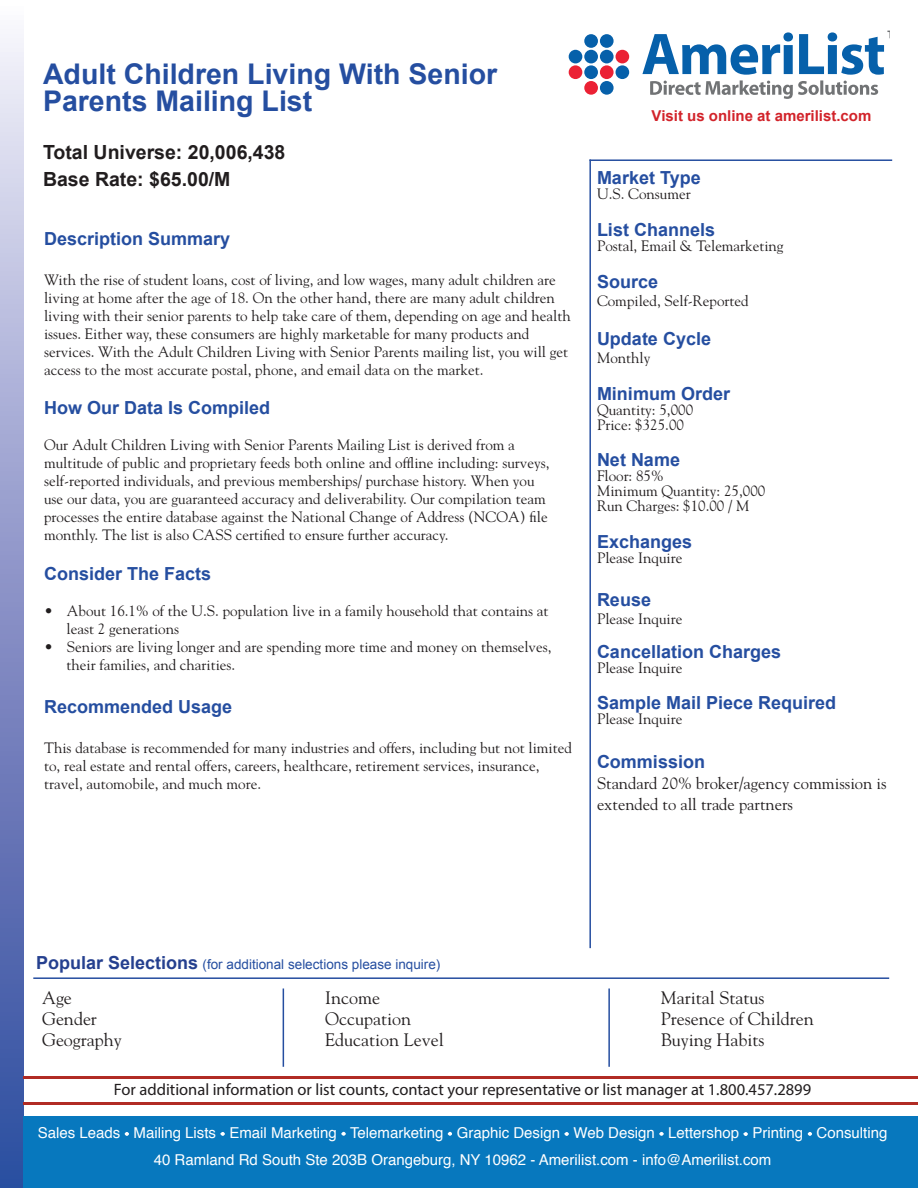
<style>
.page{position:relative;width:918px;height:1188px;background:#fff}
.page>*{position:absolute;margin:0;border:0;box-sizing:border-box;transform-origin:0 0}
.t1{font:700 28.5px/27px "Arial";color:#254ea0}
.t2{font:700 19.5px/27px "Arial";color:#211d1e}
.t3{font:700 18px "Arial";color:#254ea0}
.t4{font:18px/21px "Goudy";color:#211d1e}
.t5{font:16.5px "Myriad Pro";color:#211d1e}
.t6{font:16.5px/21px "Goudy";color:#211d1e}
.t7{font:15px/18px "Goudy";color:#211d1e}
.t8{font:15px/27px "Helvetica";color:#fff;text-align:center}
.t9{font:700 15px "Arial";color:#d2232a}
.t10{font:13.5px "Arial";color:#254ea0}
.s1{font-weight:700;font-size:18px;color:#25408f}
</style>
<div class="page">
<div style="left:0;top:1px;width:24px;height:1187px;background:linear-gradient(to bottom,#f4eef9,#28439b)"></div>
<div style="left:584px;top:34px;width:14px;height:14px;background:#0660aa;border-radius:50%"></div>
<div style="left:584px;top:50px;width:14px;height:13px;background:#0660aa;border-radius:50%"></div>
<div style="left:584px;top:65px;width:14px;height:14px;background:#0660aa;border-radius:50%"></div>
<div style="left:584px;top:81px;width:14px;height:14px;background:#eb2134;border-radius:50%"></div>
<div style="left:600px;top:34px;width:14px;height:14px;background:#0660aa;border-radius:50%"></div>
<div style="left:600px;top:50px;width:14px;height:13px;background:#0660aa;border-radius:50%"></div>
<div style="left:600px;top:65px;width:14px;height:14px;background:#eb2134;border-radius:50%"></div>
<div style="left:600px;top:81px;width:14px;height:14px;background:#0660aa;border-radius:50%"></div>
<div style="left:616px;top:50px;width:13px;height:13px;background:#eb2134;border-radius:50%"></div>
<svg style="left:642px;top:31px;width:247px;height:68px"></svg>
<div style="left:616px;top:65px;width:13px;height:14px;background:#0660aa;border-radius:50%"></div>
<div style="left:569px;top:50px;width:13px;height:13px;background:#0660aa;border-radius:50%"></div>
<div style="left:569px;top:65px;width:13px;height:14px;background:#eb2134;border-radius:50%"></div>
<hr style="left:24px;top:1102px;width:894px;height:2px;background:#b12b24">
<div style="left:24px;top:1117px;width:894px;height:71px;background:#0778be"></div>
<hr style="left:589px;top:159px;width:303px;height:2px;background:#254ea0">
<hr style="left:589px;top:159px;width:2px;height:789px;background:#254ea0">
<svg style="left:125px;top:1132px;width:4px;height:4px"></svg>
<svg style="left:221px;top:1132px;width:4px;height:4px"></svg>
<svg style="left:342px;top:1132px;width:4px;height:4px"></svg>
<svg style="left:448px;top:1132px;width:4px;height:4px"></svg>
<svg style="left:565px;top:1132px;width:4px;height:4px"></svg>
<svg style="left:660px;top:1132px;width:4px;height:4px"></svg>
<svg style="left:744px;top:1132px;width:4px;height:4px"></svg>
<svg style="left:808px;top:1132px;width:4px;height:4px"></svg>
<hr style="left:24px;top:1076px;width:894px;height:3px;background:#b12b24">
<hr style="left:33px;top:977px;width:856px;height:2px;background:#254ea0">
<hr style="left:283px;top:988px;width:1px;height:79px;background:#254ea0">
<hr style="left:608px;top:988px;width:2px;height:79px;background:#254ea0">
<h1 class="t1" style="left:43px;top:62px;width:456px">Adult Children Living With Senior<br>Parents Mailing List</h1>
<h2 class="t2" style="left:43px;top:140px;width:244px">Total Universe: 20,006,438<br>Base Rate: $65.00/M</h2>
<p class="t3" style="left:44px;top:227px;width:188px">Description Summary</p>
<p class="t7" style="left:44px;top:270px;width:528px">With the rise of student loans, cost of living, and low wages, many adult children are living at home after the age of 18. On the other hand, there are many adult children living with their senior parents to help take care of them, depending on age and health issues. Either way, these consumers are highly marketable for many products and services. With the Adult Children Living with Senior Parents mailing list, you will get access to the most accurate postal, phone, and email data on the market.</p>
<p class="t3" style="left:44px;top:396px;width:228px">How Our Data Is Compiled</p>
<p class="t7" style="left:44px;top:436px;width:507px">Our Adult Children Living with Senior Parents Mailing List is derived from a multitude of public and proprietary feeds both online and offline including: surveys, self-reported individuals, and previous memberships/ purchase history. When you use our data, you are guaranteed accuracy and deliverability. Our compilation team processes the entire database against the National Change of Address (NCOA) file monthly. The list is also CASS certified to ensure further accuracy.</p>
<p class="t3" style="left:44px;top:562px;width:169px">Consider The Facts</p>
<p class="t7" style="left:67px;top:601px;width:483px;text-indent:-23px">• About 16.1% of the U.S. population live in a family household that contains at least 2 generations</p>
<p class="t7" style="left:67px;top:637px;width:486px;text-indent:-23px">• Seniors are living longer and are spending more time and money on themselves, their families, and charities.</p>
<p class="t3" style="left:44px;top:695px;width:190px">Recommended Usage</p>
<p class="t7" style="left:44px;top:738px;width:529px">This database is recommended for many industries and offers, including but not limited to, real estate and rental offers, careers, healthcare, retirement services, insurance, travel, automobile, and much more.</p>
<p class="t9" style="left:652px;top:106px;width:221px">Visit us online at amerilist.com</p>
<p class="t3" style="left:597px;top:166px;width:105px">Market Type</p>
<p class="t7" style="left:597px;top:185px;width:95px">U.S. Consumer</p>
<p class="t3" style="left:597px;top:218px;width:120px">List Channels</p>
<p class="t7" style="left:597px;top:236px;width:188px">Postal, Email &amp; Telemarketing</p>
<p class="t3" style="left:597px;top:269px;width:63px">Source</p>
<p class="t7" style="left:597px;top:291px;width:153px">Compiled, Self-Reported</p>
<p class="t3" style="left:597px;top:327px;width:116px">Update Cycle</p>
<p class="t7" style="left:597px;top:349px;width:55px">Monthly</p>
<p class="t3" style="left:597px;top:382px;width:135px">Minimum Order</p>
<p class="t7" style="left:597px;top:402px;width:98px;line-height:15px">Quantity: 5,000<br>Price: $325.00</p>
<p class="t3" style="left:597px;top:448px;width:85px">Net Name</p>
<p class="t7" style="left:597px;top:468px;width:170px;line-height:15px">Floor: 85%<br>Minimum Quantity: 25,000<br>Run Charges: $10.00 / M</p>
<p class="t3" style="left:597px;top:530px;width:97px">Exchanges</p>
<p class="t7" style="left:597px;top:548px;width:87px">Please Inquire</p>
<p class="t3" style="left:597px;top:588px;width:56px">Reuse</p>
<p class="t7" style="left:597px;top:610px;width:87px">Please Inquire</p>
<p class="t3" style="left:597px;top:640px;width:186px">Cancellation Charges</p>
<p class="t7" style="left:597px;top:658px;width:87px">Please Inquire</p>
<p class="t3" style="left:597px;top:691px;width:241px">Sample Mail Piece Required</p>
<p class="t7" style="left:597px;top:710px;width:87px">Please Inquire</p>
<p class="t3" style="left:597px;top:749px;width:110px">Commission</p>
<p class="t6" style="left:597px;top:772px;width:291px">Standard 20% broker/agency commission is extended to all trade partners</p>
<p class="t10" style="left:36px;top:956px;width:406px"><span class="s1">Popular Selections</span> (for additional selections please inquire)</p>
<p class="t4" style="left:42px;top:987px;width:81px">Age<br>Gender<br>Geography</p>
<p class="t4" style="left:325px;top:987px;width:120px">Income<br>Occupation<br>Education Level</p>
<p class="t4" style="left:661px;top:987px;width:154px">Marital Status<br>Presence of Children<br>Buying Habits</p>
<p class="t5" style="left:114px;top:1080px;width:699px">For additional information or list counts, contact your representative or list manager at 1.800.457.2899</p>
<p class="t8" style="left:38px;top:1120px;width:851px">Sales Leads - Mailing Lists - Email Marketing - Telemarketing - Graphic Design - Web Design - Lettershop - Printing - Consulting<br>40 Ramland Rd South Ste 203B Orangeburg, NY 10962 - Amerilist.com - info@Amerilist.com</p>
</div>
